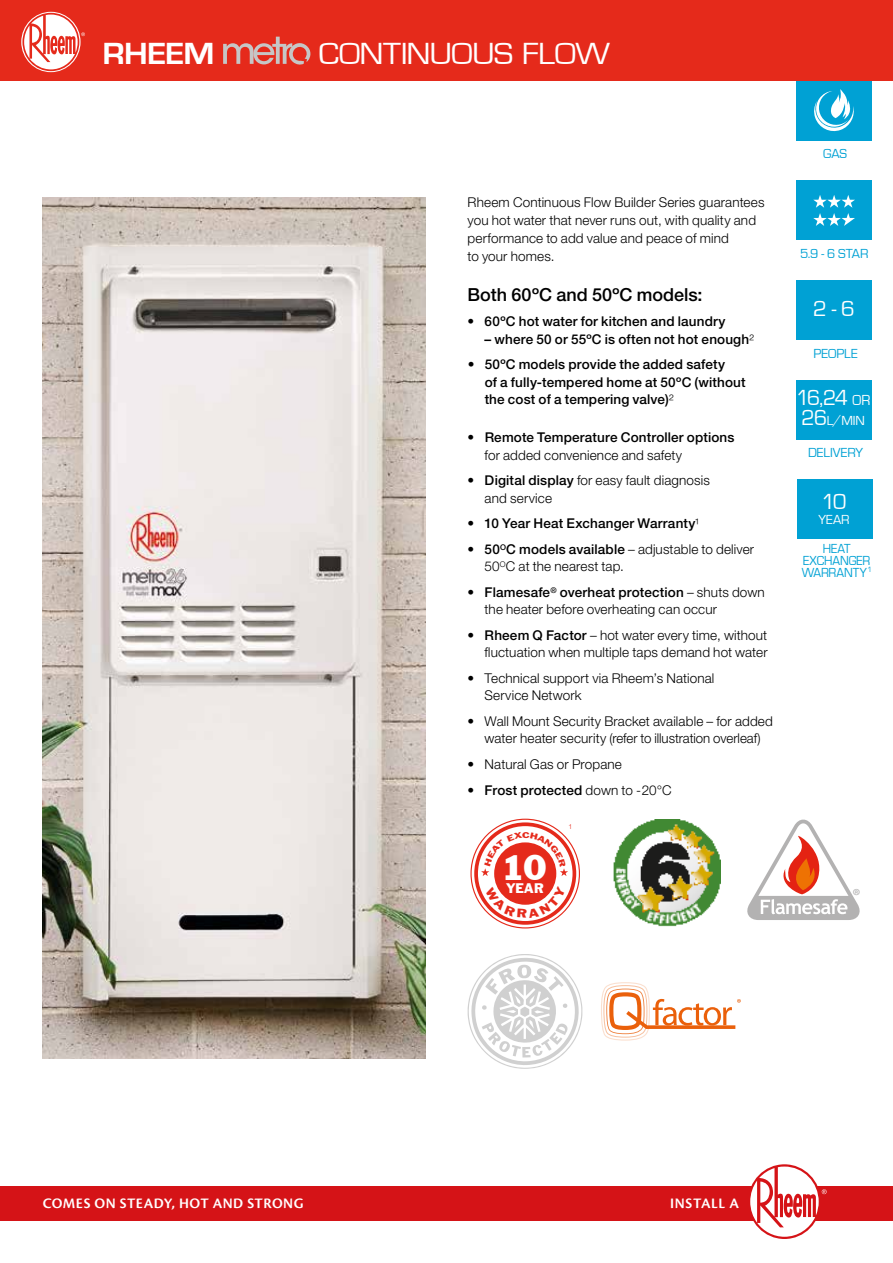
<style>
.page{position:relative;width:893px;height:1263px;background:#fff}
.page>*{position:absolute;margin:0;border:0;box-sizing:border-box;transform-origin:0 0}
.t1{font:33.15px "Franklin Gothic BT";color:#fff}
.t2{font:31.5px "Eurostile";letter-spacing:-.02em;color:#fff;scale:1.1 1}
.t3{font:700 31.5px "Eurostile";letter-spacing:-.02em;color:#fff;scale:1.1 1}
.t4{font:22.5px "Eurostile";color:#fff;scale:.96 1}
.t5{font:22.5px "Eurostile";color:#fff}
.t6{font:19.2px "Myriad Pro";color:#b3b2b2}
.t7{font:500 18px "Helvetica Neue";color:#000}
.t8{font:600 15px "Cronos Pro";letter-spacing:.035em;color:#fff}
.t9{font:300 13.5px/17.2px "Helvetica Neue";letter-spacing:.01em;color:#000}
.t10{font:500 13.5px/17.2px "Helvetica Neue";letter-spacing:.01em;color:#000}
.t11{font:13.5px "Eurostile";color:#00a1d4}
.t12{font:13.5px/12px "Eurostile";color:#00a1d4;text-align:center;scale:.93 1}
.t13{font:13.5px "Eurostile";letter-spacing:.01em;color:#fff}
.t14{font:12.75px "Franklin Gothic BT";color:#fff}
.t15{font:300 7.05px "Helvetica Neue";color:#e52a1b}
.s1{font-weight:300}
.s2{font-weight:500}
.s3{font-size:15px}
.s4{font-size:22.5px}
</style>
<div class="page">
<div style="left:0;top:0;width:893px;height:81px;background:#e52a1b"></div>
<svg style="left:22px;top:13px;width:63px;height:58px"></svg>
<div style="left:797px;top:81px;width:75px;height:59px;background:#00a1d4"></div>
<svg style="left:814px;top:89px;width:40px;height:43px"></svg>
<img style="left:43px;top:198px;width:383px;height:861px">
<div style="left:797px;top:280px;width:75px;height:60px;background:#00a1d4"></div>
<div style="left:797px;top:380px;width:75px;height:59px;background:#00a1d4"></div>
<div style="left:797px;top:480px;width:75px;height:59px;background:#00a1d4"></div>
<div style="left:797px;top:180px;width:75px;height:60px;background:#00a1d4"></div>
<svg style="left:747px;top:819px;width:113px;height:101px"></svg>
<svg style="left:468px;top:954px;width:114px;height:115px"></svg>
<svg style="left:601px;top:982px;width:140px;height:58px"></svg>
<svg style="left:813px;top:195px;width:42px;height:31px"></svg>
<svg style="left:223px;top:37px;width:88px;height:28px"></svg>
<div style="left:0;top:1186px;width:893px;height:34px;background:#d51317"></div>
<svg style="left:748px;top:1164px;width:79px;height:75px"></svg>
<img style="left:613px;top:819px;width:107px;height:108px">
<svg style="left:470px;top:819px;width:110px;height:109px"></svg>
<h2 class="t3" style="left:103px;top:36px;width:103px">RHEEM</h2>
<h2 class="t2" style="left:318px;top:36px;width:267px">CONTINUOUS FLOW</h2>
<p class="t9" style="left:468px;top:193px;width:298px;line-height:18px">Rheem Continuous Flow Builder Series guarantees you hot water that never runs out, with quality and performance to add value and peace of mind<br>to your homes.</p>
<h3 class="t7" style="left:468px;top:283px;width:236px">Both 60ºC and 50ºC models:</h3>
<p class="t10" style="left:468px;top:313px;width:259px">• 60ºC hot water for kitchen and laundry</p>
<p class="t10" style="left:485px;top:330px;width:271px">– where 50 or 55ºC is often not hot enough<span class="s1">²</span></p>
<p class="t10" style="left:485px;top:356px;width:262px;text-indent:-17px">• 50ºC models provide the added safety<br>of a fully-tempered home at 50ºC (without the cost of a tempering valve)<span class="s1">²</span></p>
<p class="t10" style="left:485px;top:429px;width:251px;text-indent:-17px"><span class="s1">•</span> Remote Temperature Controller options <span class="s1">for added convenience and safety</span></p>
<p class="t9" style="left:485px;top:472px;width:227px;text-indent:-17px">• <span class="s2">Digital display</span> for easy fault diagnosis and service</p>
<p class="t10" style="left:468px;top:515px;width:233px"><span class="s1">•</span> 10 Year Heat Exchanger Warranty<span class="s1">¹</span></p>
<p class="t9" style="left:485px;top:540px;width:271px;text-indent:-17px">• <span class="s2">50</span><sup>O</sup><span class="s2">C models available</span> – adjustable to deliver<br>50<sup>O</sup>C at the nearest tap.</p>
<p class="t9" style="left:485px;top:583px;width:282px;text-indent:-17px">• <span class="s2">Flamesafe</span><sup>®</sup> <span class="s2">overheat protection</span> – shuts down the heater before overheating can occur</p>
<p class="t9" style="left:468px;top:626px;width:301px;text-align:right">• <span class="s2">Rheem Q Factor</span> – hot water every time, without fluctuation when multiple taps demand hot water</p>
<p class="t9" style="left:485px;top:669px;width:231px;text-indent:-17px">• Technical support via Rheem’s National<br>Service Network</p>
<p class="t9" style="left:468px;top:712px;width:307px;text-align:center">• Wall Mount Security Bracket available – for added water heater security (refer to illustration overleaf)</p>
<p class="t9" style="left:468px;top:755px;width:156px">• Natural Gas or Propane</p>
<p class="t10" style="left:468px;top:781px;width:206px"><span class="s1">•</span> Frost protected <span class="s1">down to -20°C</span></p>
<h1 class="t1" style="left:501px;top:848px;width:47px">10</h1>
<p class="t14" style="left:507px;top:881px;width:39px">YEAR</p>
<p class="t15" style="left:568px;top:822px;width:5px">1</p>
<p class="t11" style="left:823px;top:146px;width:26px">GAS</p>
<p class="t11" style="left:800px;top:246px;width:68px">5.9 - 6 STAR</p>
<h3 class="t5" style="left:813px;top:296px;width:43px">2 - 6</h3>
<p class="t11" style="left:813px;top:346px;width:46px">PEOPLE</p>
<h3 class="t4" style="left:796px;top:386px;width:79px">16,24 <span class="s3">OR</span></h3>
<p class="t13" style="left:802px;top:413px;width:65px"><span class="s4">26</span>L/MIN</p>
<p class="t11" style="left:808px;top:446px;width:56px">DELIVERY</p>
<h3 class="t5" style="left:821px;top:490px;width:27px">10</h3>
<p class="t13" style="left:818px;top:513px;width:33px">YEAR</p>
<p class="t12" style="left:802px;top:543px;width:77px">HEAT<br>EXCHANGER<br>WARRANTY <sup>1</sup></p>
<h3 class="t6" style="left:852px;top:884px;width:10px">®</h3>
<p class="t8" style="left:43px;top:1195px;width:262px">COMES ON STEADY, HOT AND STRONG</p>
<p class="t8" style="left:670px;top:1195px;width:70px">INSTALL A</p>
</div>
